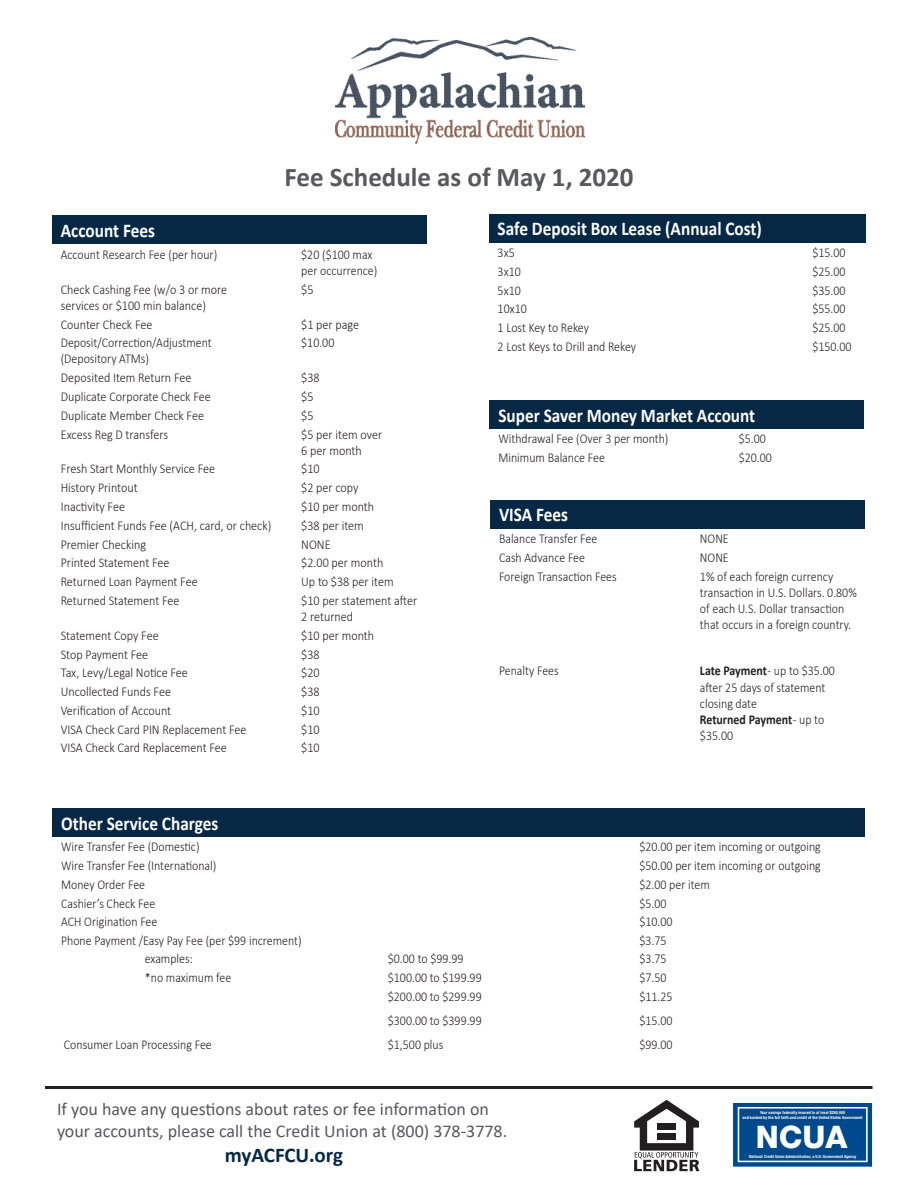
<style>
.page{position:relative;width:918px;height:1188px;background:#fff}
.page>*{position:absolute;margin:0;border:0;box-sizing:border-box;transform-origin:0 0}
.t1{font:800 31.05px "Helvetica Neue";color:#fff}
.t2{font:700 27px "Calibri";color:#58595b}
.t3{font:700 21px "Calibri";letter-spacing:-.005em;color:#062845}
.t4{font:700 19.5px "Calibri";color:#fff;scale:.88 1}
.t5{font:18px/21.6px "Calibri";color:#58595b}
.t6{font:300 13.5px/16.2px "Calibri";color:#231f20;scale:.88 1}
.t7{font:300 13.5px/16.2px "Calibri";color:#231f20;scale:.9 1}
.t8{font:700 condensed 4.2px/4.7px "Helvetica Neue";letter-spacing:.01em;color:#fff;text-align:center}
.s1{font-weight:700}
</style>
<div class="page">
<img style="left:335px;top:38px;width:250px;height:105px">
<div style="left:52px;top:216px;width:375px;height:28px;background:#062845"></div>
<div style="left:490px;top:400px;width:374px;height:29px;background:#062845"></div>
<div style="left:53px;top:808px;width:812px;height:29px;background:#062845"></div>
<div style="left:489px;top:214px;width:377px;height:29px;background:#062845"></div>
<div style="left:490px;top:500px;width:375px;height:29px;background:#062845"></div>
<svg style="left:732px;top:1104px;width:141px;height:63px;background:#205f9b"></svg>
<div style="left:738px;top:1107px;width:130px;height:55px;background:#00498d;border:2px solid #fff"></div>
<hr style="left:45px;top:1086px;width:828px;height:3px;background:#231f20">
<svg style="left:634px;top:1100px;width:65px;height:71px"></svg>
<p class="t2" style="left:285px;top:158px;width:350px">Fee Schedule as of May 1, 2020</p>
<p class="t4" style="left:61px;top:217px;width:108px">Account Fees</p>
<p class="t6" style="left:61px;top:246px;width:179px">Account Research Fee (per hour)</p>
<p class="t6" style="left:301px;top:246px;width:88px">$20 ($100 max per occurrence)</p>
<p class="t7" style="left:61px;top:281px;width:186px">Check Cashing Fee (w/o 3 or more services or $100 min balance)</p>
<p class="t7" style="left:301px;top:281px;width:15px">$5</p>
<p class="t7" style="left:61px;top:316px;width:103px">Counter Check Fee</p>
<p class="t7" style="left:301px;top:316px;width:66px">$1 per page</p>
<p class="t6" style="left:61px;top:335px;width:173px">Deposit/Correction/Adjustment</p>
<p class="t6" style="left:61px;top:351px;width:102px">(Depository ATMs)</p>
<p class="t6" style="left:301px;top:335px;width:39px">$10.00</p>
<p class="t7" style="left:61px;top:370px;width:147px">Deposited Item Return Fee</p>
<p class="t7" style="left:301px;top:370px;width:22px">$38</p>
<p class="t7" style="left:61px;top:388px;width:168px">Duplicate Corporate Check Fee</p>
<p class="t7" style="left:301px;top:388px;width:15px">$5</p>
<p class="t7" style="left:61px;top:407px;width:161px">Duplicate Member Check Fee</p>
<p class="t7" style="left:301px;top:407px;width:15px">$5</p>
<p class="t7" style="left:61px;top:426px;width:121px">Excess Reg D transfers</p>
<p class="t7" style="left:301px;top:426px;width:91px">$5 per item over<br>6 per month</p>
<p class="t7" style="left:61px;top:461px;width:173px">Fresh Start Monthly Service Fee</p>
<p class="t7" style="left:301px;top:461px;width:22px">$10</p>
<p class="t7" style="left:61px;top:480px;width:87px">History Printout</p>
<p class="t7" style="left:301px;top:480px;width:65px">$2 per copy</p>
<p class="t7" style="left:61px;top:498px;width:73px">Inactivity Fee</p>
<p class="t7" style="left:301px;top:498px;width:83px">$10 per month</p>
<p class="t7" style="left:61px;top:517px;width:236px">Insufficient Funds Fee (ACH, card, or check)</p>
<p class="t7" style="left:301px;top:517px;width:71px">$38 per item</p>
<p class="t7" style="left:61px;top:536px;width:96px">Premier Checking</p>
<p class="t7" style="left:301px;top:536px;width:34px">NONE</p>
<p class="t7" style="left:61px;top:555px;width:122px">Printed Statement Fee</p>
<p class="t7" style="left:301px;top:555px;width:93px">$2.00 per month</p>
<p class="t7" style="left:61px;top:573px;width:154px">Returned Loan Payment Fee</p>
<p class="t7" style="left:301px;top:573px;width:104px">Up to $38 per item</p>
<p class="t7" style="left:61px;top:592px;width:134px">Returned Statement Fee</p>
<p class="t7" style="left:301px;top:592px;width:130px">$10 per statement after<br>2 returned</p>
<p class="t7" style="left:61px;top:627px;width:110px">Statement Copy Fee</p>
<p class="t7" style="left:301px;top:627px;width:83px">$10 per month</p>
<p class="t7" style="left:61px;top:646px;width:99px">Stop Payment Fee</p>
<p class="t7" style="left:301px;top:646px;width:22px">$38</p>
<p class="t7" style="left:61px;top:665px;width:143px">Tax, Levy/Legal Notice Fee</p>
<p class="t7" style="left:301px;top:665px;width:22px">$20</p>
<p class="t7" style="left:61px;top:683px;width:124px">Uncollected Funds Fee</p>
<p class="t7" style="left:301px;top:683px;width:22px">$38</p>
<p class="t7" style="left:61px;top:702px;width:124px">Verification of Account</p>
<p class="t7" style="left:301px;top:702px;width:22px">$10</p>
<p class="t7" style="left:61px;top:721px;width:208px">VISA Check Card PIN Replacement Fee</p>
<p class="t7" style="left:301px;top:721px;width:22px">$10</p>
<p class="t7" style="left:61px;top:740px;width:186px">VISA Check Card Replacement Fee</p>
<p class="t7" style="left:301px;top:740px;width:22px">$10</p>
<p class="t4" style="left:498px;top:215px;width:302px">Safe Deposit Box Lease (Annual Cost)</p>
<p class="t6" style="left:498px;top:244px;width:21px">3x5</p>
<p class="t6" style="left:812px;top:244px;width:39px">$15.00</p>
<p class="t6" style="left:498px;top:263px;width:28px">3x10</p>
<p class="t6" style="left:812px;top:263px;width:39px">$25.00</p>
<p class="t6" style="left:498px;top:282px;width:28px">5x10</p>
<p class="t6" style="left:812px;top:282px;width:39px">$35.00</p>
<p class="t6" style="left:498px;top:301px;width:35px">10x10</p>
<p class="t6" style="left:812px;top:301px;width:39px">$55.00</p>
<p class="t6" style="left:498px;top:319px;width:105px">1 Lost Key to Rekey</p>
<p class="t6" style="left:812px;top:319px;width:39px">$25.00</p>
<p class="t6" style="left:498px;top:338px;width:159px">2 Lost Keys to Drill and Rekey</p>
<p class="t6" style="left:812px;top:338px;width:46px">$150.00</p>
<p class="t4" style="left:498px;top:401px;width:293px">Super Saver Money Market Account</p>
<p class="t6" style="left:498px;top:430px;width:195px">Withdrawal Fee (Over 3 per month)</p>
<p class="t6" style="left:739px;top:430px;width:32px">$5.00</p>
<p class="t6" style="left:498px;top:449px;width:123px">Minimum Balance Fee</p>
<p class="t6" style="left:739px;top:449px;width:39px">$20.00</p>
<p class="t4" style="left:499px;top:501px;width:80px">VISA Fees</p>
<p class="t6" style="left:499px;top:530px;width:113px">Balance Transfer Fee</p>
<p class="t6" style="left:700px;top:530px;width:34px">NONE</p>
<p class="t6" style="left:499px;top:549px;width:99px">Cash Advance Fee</p>
<p class="t6" style="left:700px;top:549px;width:34px">NONE</p>
<p class="t6" style="left:499px;top:568px;width:135px">Foreign Transaction Fees</p>
<p class="t6" style="left:700px;top:568px;width:180px">1% of each foreign currency transaction in U.S. Dollars. 0.80% of each U.S. Dollar transaction that occurs in a foreign country.</p>
<p class="t6" style="left:499px;top:663px;width:69px">Penalty Fees</p>
<p class="t6" style="left:700px;top:663px;width:155px"><span class="s1">Late Payment</span> - up to $35.00 after 25 days of statement closing date<br><span class="s1">Returned Payment</span> - up to $35.00</p>
<p class="t4" style="left:61px;top:809px;width:180px">Other Service Charges</p>
<p class="t6" style="left:61px;top:839px;width:159px">Wire Transfer Fee (Domestic)</p>
<p class="t6" style="left:639px;top:839px;width:208px">$20.00 per item incoming or outgoing</p>
<p class="t6" style="left:61px;top:857px;width:178px">Wire Transfer Fee (International)</p>
<p class="t6" style="left:639px;top:857px;width:208px">$50.00 per item incoming or outgoing</p>
<p class="t6" style="left:61px;top:876px;width:97px">Money Order Fee</p>
<p class="t6" style="left:639px;top:876px;width:82px">$2.00 per item</p>
<p class="t6" style="left:61px;top:895px;width:108px">Cashier’s Check Fee</p>
<p class="t6" style="left:639px;top:895px;width:32px">$5.00</p>
<p class="t6" style="left:61px;top:914px;width:111px">ACH Origination Fee</p>
<p class="t6" style="left:639px;top:914px;width:39px">$10.00</p>
<p class="t6" style="left:61px;top:932px;width:275px">Phone Payment /Easy Pay Fee (per $99 increment)</p>
<p class="t6" style="left:639px;top:932px;width:32px">$3.75</p>
<p class="t6" style="left:145px;top:950px;width:56px">examples:</p>
<p class="t6" style="left:388px;top:950px;width:88px">$0.00 to $99.99</p>
<p class="t6" style="left:639px;top:950px;width:32px">$3.75</p>
<p class="t6" style="left:145px;top:969px;width:100px">*no maximum fee</p>
<p class="t6" style="left:388px;top:969px;width:108px">$100.00 to $199.99</p>
<p class="t6" style="left:639px;top:969px;width:32px">$7.50</p>
<p class="t6" style="left:388px;top:988px;width:108px">$200.00 to $299.99</p>
<p class="t6" style="left:639px;top:988px;width:39px">$11.25</p>
<p class="t6" style="left:388px;top:1012px;width:108px">$300.00 to $399.99</p>
<p class="t6" style="left:639px;top:1012px;width:39px">$15.00</p>
<p class="t6" style="left:64px;top:1036px;width:170px">Consumer Loan Processing Fee</p>
<p class="t6" style="left:388px;top:1036px;width:65px">$1,500 plus</p>
<p class="t6" style="left:639px;top:1036px;width:39px">$99.00</p>
<p class="t5" style="left:57px;top:1098px;width:452px">If you have any questions about rates or fee information on your accounts, please call the Credit Union at (800) 378-3778.</p>
<p class="t3" style="left:225px;top:1140px;width:120px">myACFCU.org</p>
<p class="t8" style="left:743px;top:1110px;width:121px">Your savings federally insured to at least $250,000<br>and backed by the full faith and credit of the United States Government</p>
<p class="t8" style="left:749px;top:1154px;width:109px">National Credit Union Administration, a U.S. Government Agency</p>
<p class="t1" style="left:756px;top:1119px;width:93px">NCUA</p>
</div>
